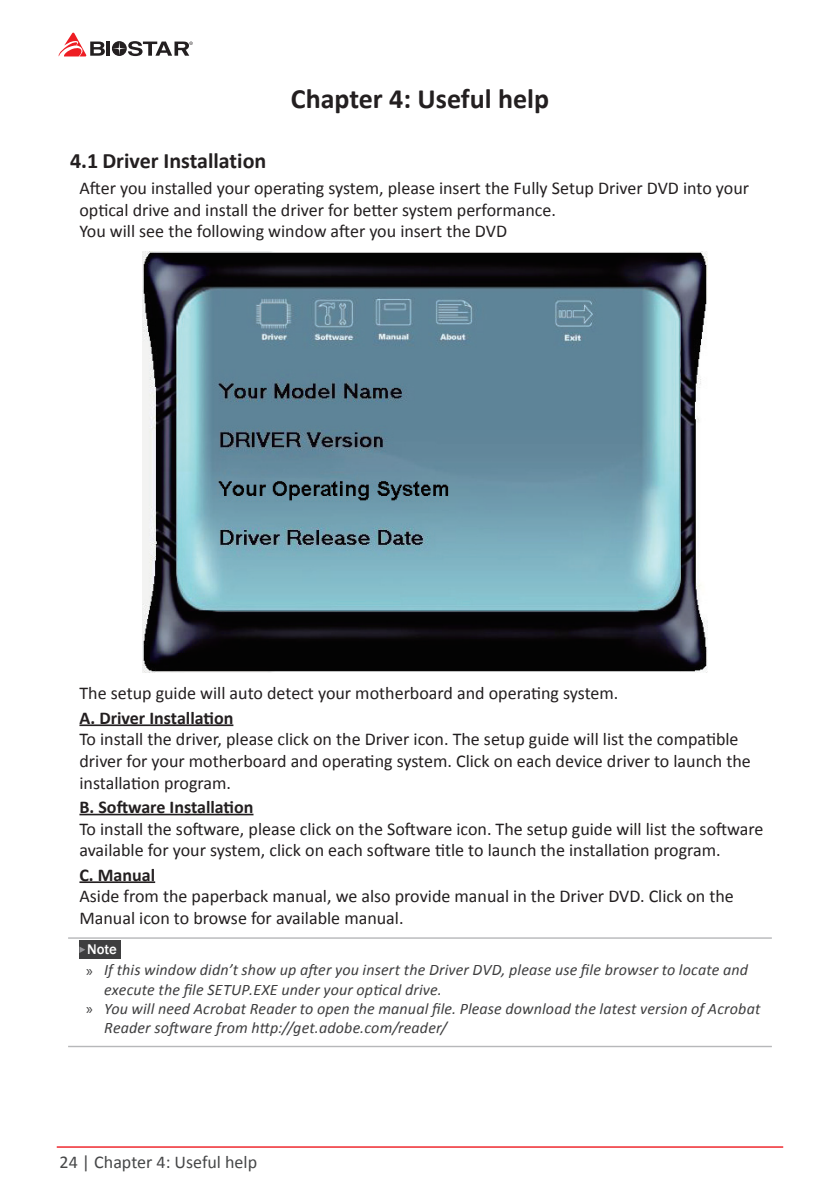
<style>
.page{position:relative;width:840px;height:1191px;background:#fff}
.page>*{position:absolute;margin:0;border:0;box-sizing:border-box;transform-origin:0 0}
.t1{font:700 28px "Calibri";color:#231f20}
.t2{font:700 22px "Calibri";color:#231f20}
.t3{font:18px/21.6px "Calibri";color:#231f20}
.t4{font:700 18px "Calibri";color:#231f20}
.t5{font:18px "Calibri";color:#464748}
.t6{font:italic 16px "Calibri";letter-spacing:.01em;color:#3e3e3f}
.t7{font:500 14.4px "Franklin Gothic";color:#fff}
.s1{font-family:"Myriad Pro";font-style:normal}
</style>
<div class="page">
<hr style="left:57px;top:1146px;width:725px;height:1px;background:#ee1d23">
<svg style="left:58px;top:32px;width:47px;height:24px"></svg>
<hr style="left:106px;top:42px;width:4px;height:14px;background:#231f20">
<svg style="left:112px;top:41px;width:81px;height:15px"></svg>
<hr style="left:79px;top:724px;width:154px;height:2px;background:#231f20">
<hr style="left:79px;top:813px;width:174px;height:2px;background:#231f20">
<hr style="left:79px;top:881px;width:76px;height:2px;background:#231f20">
<hr style="left:68px;top:937px;width:703px;height:1px;background:#b7b8ba">
<hr style="left:68px;top:1045px;width:703px;height:2px;background:#b7b8ba">
<img style="left:142px;top:251px;width:565px;height:421px">
<div style="left:79px;top:940px;width:42px;height:18px;background:#3e3e3f"></div>
<svg style="left:79px;top:946px;width:6px;height:7px"></svg>
<h1 class="t1" style="left:291px;top:81px;width:260px">Chapter 4: Useful help</h1>
<p class="t2" style="left:70px;top:147px;width:198px">4.1 Driver Installation</p>
<p class="t3" style="left:79px;top:177px;width:670px">After you installed your operating system, please insert the Fully Setup Driver DVD into your optical drive and install the driver for better system performance.<br>You will see the following window after you insert the DVD</p>
<p class="t3" style="left:79px;top:682px;width:540px">The setup guide will auto detect your motherboard and operating system.</p>
<p class="t4" style="left:79px;top:706px;width:155px">A. Driver Installation</p>
<p class="t3" style="left:79px;top:728px;width:672px">To install the driver, please click on the Driver icon. The setup guide will list the compatible driver for your motherboard and operating system. Click on each device driver to launch the installation program.</p>
<p class="t4" style="left:79px;top:795px;width:175px">B. Software Installation</p>
<p class="t3" style="left:79px;top:818px;width:685px">To install the software, please click on the Software icon. The setup guide will list the software available for your system, click on each software title to launch the installation program.</p>
<p class="t4" style="left:79px;top:863px;width:77px">C. Manual</p>
<p class="t3" style="left:79px;top:885px;width:655px">Aside from the paperback manual, we also provide manual in the Driver DVD. Click on the<br>Manual icon to browse for available manual.</p>
<p class="t7" style="left:87px;top:940px;width:31px">Note</p>
<p class="t6" style="left:86px;top:959px;width:663px"><span class="s1">»</span> If this window didn’t show up after you insert the Driver DVD, please use file browser to locate and</p>
<p class="t6" style="left:104px;top:978px;width:339px">execute the file SETUP.EXE under your optical drive.</p>
<p class="t6" style="left:86px;top:997px;width:675px"><span class="s1">»</span> You will need Acrobat Reader to open the manual file. Please download the latest version of Acrobat</p>
<p class="t6" style="left:104px;top:1016px;width:344px">Reader software from http://get.adobe.com/reader/</p>
<p class="t5" style="left:60px;top:1150px;width:199px">24 | Chapter 4: Useful help</p>
</div>
